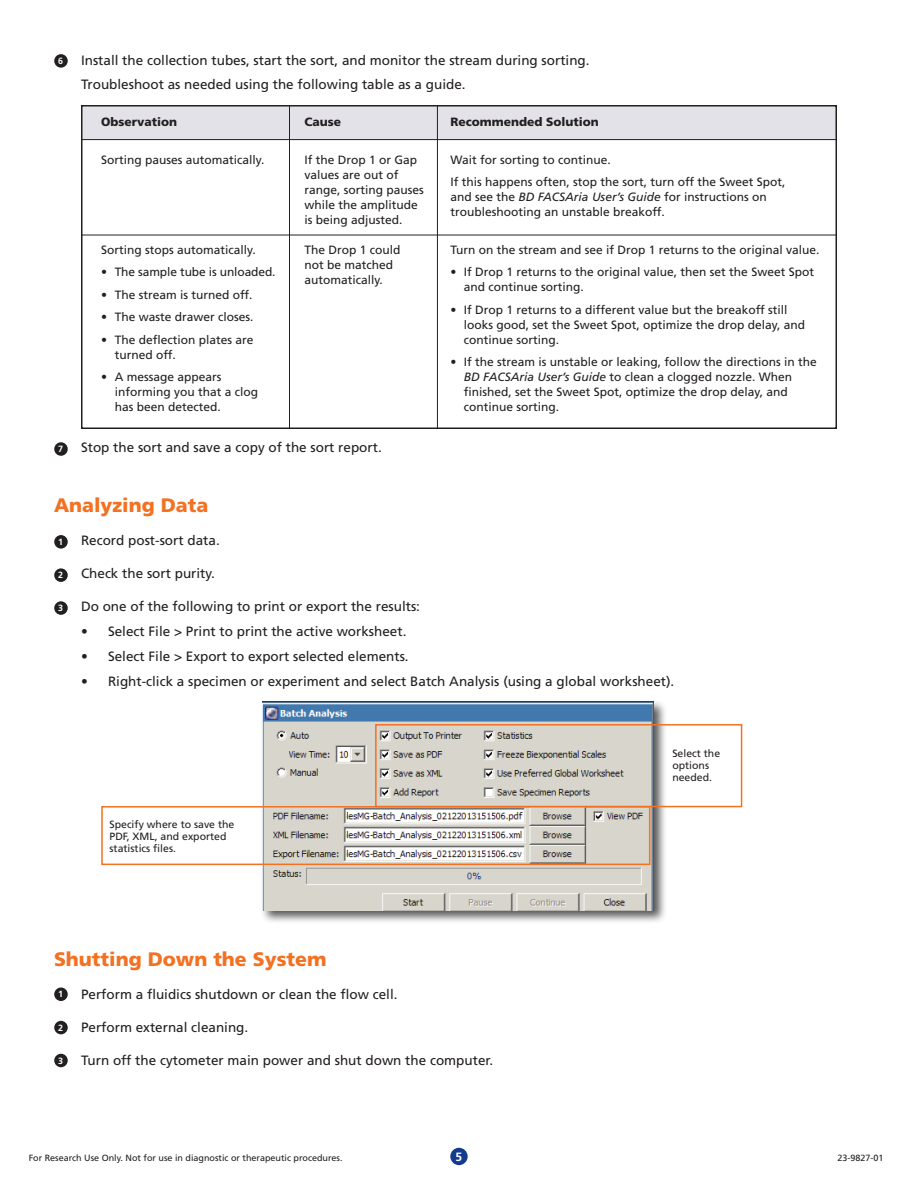
<style>
.page{position:relative;width:918px;height:1188px;background:#fff}
.page>*{position:absolute;margin:0;border:0;box-sizing:border-box;transform-origin:0 0}
.t1{font:900 19.5px "Frutiger";color:#f37121}
.t2{font:13.5px/24.8px "Frutiger";color:#231f20}
.t3{font:12px/15px "Frutiger";color:#231f20}
.t4{font:900 12px "Frutiger";color:#231f20}
.t5{font:700 12px "Frutiger";color:#fff}
.t6{font:10.5px/12px "Frutiger";color:#231f20}
.t7{font:9px "Frutiger";color:#231f20}
.t8{font:700 9px "Frutiger";color:#fff}
.s1{font-style:italic}
</style>
<div class="page">
<div style="left:260px;top:699px;width:407px;height:225px;background:#231f20;opacity:.75"></div>
<img style="left:263px;top:702px;width:391px;height:209px">
<div style="left:101px;top:806px;width:549px;height:59px;border:2px solid #f37121"></div>
<div style="left:375px;top:724px;width:367px;height:83px;border:2px solid #f37121"></div>
<div style="left:82px;top:106px;width:754px;height:34px;background:#e2e2e8"></div>
<div style="left:81px;top:105px;width:756px;height:324px;border:2px solid #231f20"></div>
<hr style="left:289px;top:106px;width:1px;height:322px;background:#231f20">
<hr style="left:437px;top:106px;width:1px;height:322px;background:#231f20">
<hr style="left:81px;top:235px;width:756px;height:1px;background:#231f20">
<hr style="left:81px;top:139px;width:756px;height:1px;background:#231f20">
<div style="left:450px;top:1148px;width:18px;height:17px;background:#143b8d;border-radius:50%"></div>
<div style="left:54px;top:54px;width:14px;height:14px;background:#231f20;border-radius:50%"></div>
<div style="left:54px;top:442px;width:14px;height:14px;background:#231f20;border-radius:50%"></div>
<div style="left:54px;top:535px;width:14px;height:14px;background:#231f20;border-radius:50%"></div>
<div style="left:54px;top:568px;width:14px;height:14px;background:#231f20;border-radius:50%"></div>
<div style="left:54px;top:601px;width:14px;height:14px;background:#231f20;border-radius:50%"></div>
<div style="left:54px;top:988px;width:14px;height:13px;background:#231f20;border-radius:50%"></div>
<div style="left:54px;top:1021px;width:14px;height:13px;background:#231f20;border-radius:50%"></div>
<div style="left:54px;top:1054px;width:14px;height:13px;background:#231f20;border-radius:50%"></div>
<p class="t8" style="left:58px;top:55px;width:7px">6</p>
<p class="t8" style="left:58px;top:444px;width:7px">7</p>
<p class="t2" style="left:81px;top:48px;width:510px">Install the collection tubes, start the sort, and monitor the stream during sorting.<br>Troubleshoot as needed using the following table as a guide.</p>
<p class="t4" style="left:101px;top:115px;width:78px">Observation</p>
<p class="t3" style="left:101px;top:152px;width:165px">Sorting pauses automatically.</p>
<p class="t3" style="left:101px;top:242px;width:156px">Sorting stops automatically.</p>
<p class="t3" style="left:101px;top:265px;width:176px">• The sample tube is unloaded.</p>
<p class="t3" style="left:101px;top:287px;width:153px">• The stream is turned off.</p>
<p class="t3" style="left:101px;top:310px;width:154px">• The waste drawer closes.</p>
<p class="t3" style="left:115px;top:332px;width:140px;text-indent:-14px">• The deflection plates are turned off.</p>
<p class="t3" style="left:115px;top:370px;width:145px;text-indent:-14px">• A message appears informing you that a clog has been detected.</p>
<p class="t4" style="left:305px;top:115px;width:38px">Cause</p>
<p class="t3" style="left:305px;top:152px;width:121px">If the Drop 1 or Gap values are out of range, sorting pauses while the amplitude is being adjusted.</p>
<p class="t3" style="left:305px;top:242px;width:98px">The Drop 1 could not be matched automatically.</p>
<p class="t2" style="left:81px;top:435px;width:302px">Stop the sort and save a copy of the sort report.</p>
<p class="t4" style="left:450px;top:115px;width:150px">Recommended Solution</p>
<p class="t3" style="left:450px;top:148px;width:337px;line-height:22.5px">Wait for sorting to continue.<br>If this happens often, stop the sort, turn off the Sweet Spot,</p>
<p class="t3" style="left:450px;top:190px;width:318px">and see the <span class="s1">BD FACSAria User’s Guide</span> for instructions on troubleshooting an unstable breakoff.</p>
<p class="t3" style="left:450px;top:242px;width:371px">Turn on the stream and see if Drop 1 returns to the original value.</p>
<p class="t3" style="left:464px;top:265px;width:352px;text-indent:-14px">• If Drop 1 returns to the original value, then set the Sweet Spot and continue sorting.</p>
<p class="t3" style="left:464px;top:302px;width:343px;text-indent:-14px">• If Drop 1 returns to a different value but the breakoff still looks good, set the Sweet Spot, optimize the drop delay, and continue sorting.</p>
<p class="t3" style="left:464px;top:355px;width:354px;text-indent:-14px">• If the stream is unstable or leaking, follow the directions in the <span class="s1">BD FACSAria User’s Guide</span> to clean a clogged nozzle. When finished, set the Sweet Spot, optimize the drop delay, and continue sorting.</p>
<h1 class="t1" style="left:54px;top:494px;width:156px">Analyzing Data</h1>
<p class="t2" style="left:81px;top:528px;width:140px">Record post-sort data.</p>
<p class="t2" style="left:81px;top:561px;width:136px">Check the sort purity.</p>
<p class="t2" style="left:81px;top:594px;width:341px">Do one of the following to print or export the results:</p>
<p class="t2" style="left:81px;top:619px;width:327px">• Select File &gt; Print to print the active worksheet.</p>
<p class="t2" style="left:81px;top:644px;width:329px">• Select File &gt; Export to export selected elements.</p>
<p class="t2" style="left:81px;top:669px;width:595px">• Right-click a specimen or experiment and select Batch Analysis (using a global worksheet).</p>
<p class="t8" style="left:58px;top:536px;width:7px">1</p>
<p class="t8" style="left:58px;top:570px;width:7px">2</p>
<p class="t8" style="left:58px;top:603px;width:7px">3</p>
<p class="t6" style="left:110px;top:818px;width:126px">Specify where to save the<br>PDF, XML, and exported statistics files.</p>
<h1 class="t1" style="left:54px;top:947px;width:274px">Shutting Down the System</h1>
<p class="t2" style="left:81px;top:982px;width:318px">Perform a fluidics shutdown or clean the flow cell.</p>
<p class="t2" style="left:81px;top:1015px;width:169px">Perform external cleaning.</p>
<p class="t2" style="left:81px;top:1048px;width:414px">Turn off the cytometer main power and shut down the computer.</p>
<p class="t8" style="left:58px;top:989px;width:7px">1</p>
<p class="t8" style="left:58px;top:1022px;width:7px">2</p>
<p class="t8" style="left:58px;top:1055px;width:7px">3</p>
<p class="t6" style="left:672px;top:747px;width:49px">Select the options needed.</p>
<p class="t7" style="left:29px;top:1153px;width:315px">For Research Use Only. Not for use in diagnostic or therapeutic procedures.</p>
<p class="t5" style="left:456px;top:1150px;width:8px">5</p>
<p class="t7" style="left:838px;top:1153px;width:48px">23-9827-01</p>
</div>
